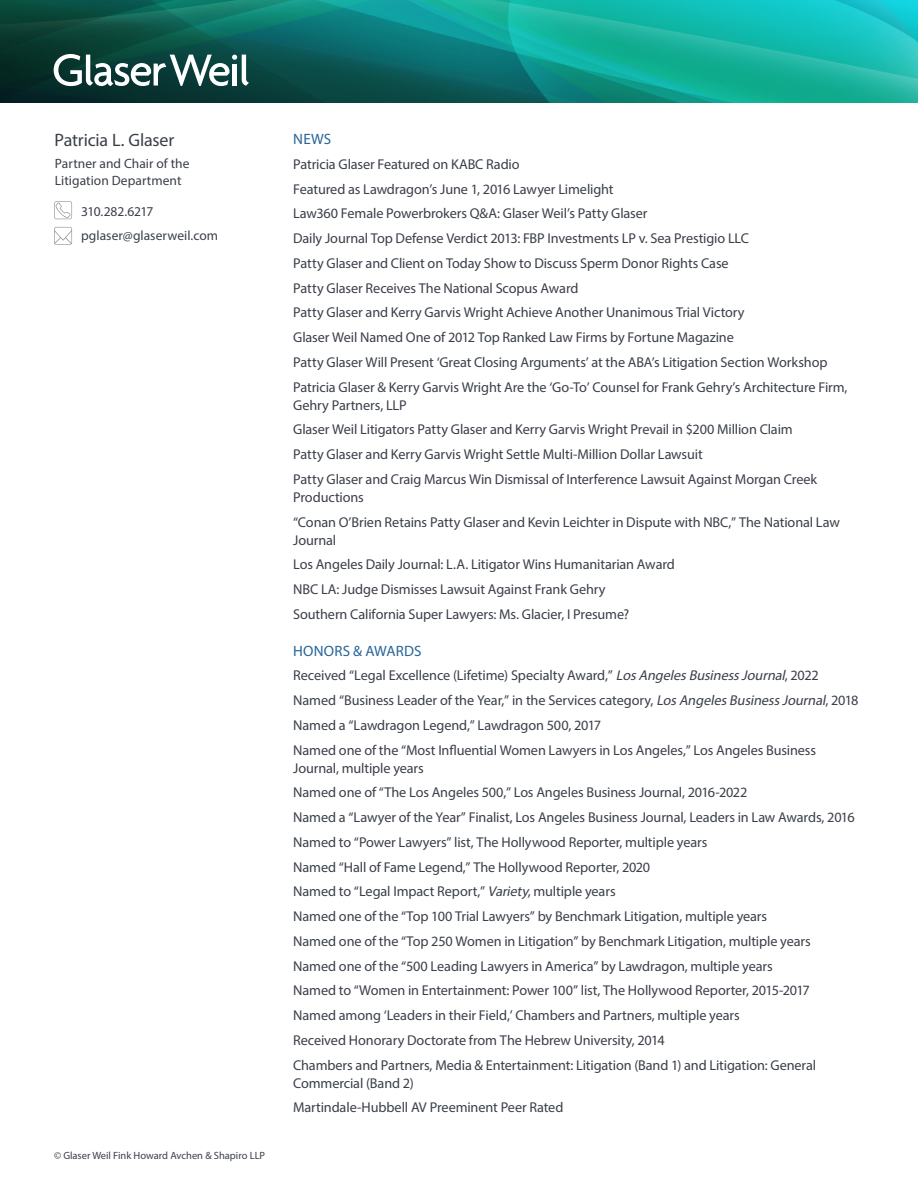
<style>
.page{position:relative;width:918px;height:1188px;background:#fff}
.page>*{position:absolute;margin:0;border:0;box-sizing:border-box;transform-origin:0 0}
.Name_small{font:18px "Myriad Pro";letter-spacing:-.01em;color:#3a3f49}
.Subhead{font:15px "Myriad Pro";letter-spacing:.015em;color:#286498}
.Body_text{font:15px "Myriad Pro";color:#286498}
.Body_text-2{font:14.25px/18px "Myriad Pro";letter-spacing:-.01em;color:#3a3f49}
.Title_small{font:13.5px/16.5px "Myriad Pro";letter-spacing:.005em;color:#3a3f49}
.Contact_small{font:13.5px "Myriad Pro";color:#3a3f49}
.Name_small-2{font:13.5px "Myriad Pro";letter-spacing:-.04em;color:#3a3f49}
.t1{font:10.5px "Myriad Pro";color:#3a3f49}
.s1{font-style:italic}
</style>
<div class="page">
<img style="left:0;top:0;width:918px;height:103px">
<svg style="left:54px;top:54px;width:195px;height:32px"></svg>
<svg style="left:54px;top:201px;width:18px;height:18px"></svg>
<svg style="left:54px;top:227px;width:18px;height:18px"></svg>
<p class="Name_small" style="left:55px;top:129px;width:121px">Patricia L. Glaser</p>
<p class="Title_small" style="left:55px;top:155px;width:136px">Partner and Chair of the<br>Litigation Department</p>
<p class="Name_small-2" style="left:81px;top:203px;width:74px">310.282.6217</p>
<p class="Contact_small" style="left:81px;top:228px;width:139px">pglaser@glaserweil.com</p>
<p class="t1" style="left:54px;top:1149px;width:213px">© Glaser Weil Fink Howard Avchen &amp; Shapiro LLP</p>
<p class="Body_text" style="left:293px;top:130px;width:39px">NEWS</p>
<p class="Body_text-2" style="left:293px;top:155px;width:228px">Patricia Glaser Featured on KABC Radio</p>
<p class="Body_text-2" style="left:293px;top:180px;width:322px">Featured as Lawdragon’s June 1, 2016 Lawyer Limelight</p>
<p class="Body_text-2" style="left:293px;top:204px;width:356px">Law360 Female Powerbrokers Q&amp;A: Glaser Weil’s Patty Glaser</p>
<p class="Body_text-2" style="left:293px;top:229px;width:457px">Daily Journal Top Defense Verdict 2013: FBP Investments LP v. Sea Prestigio LLC</p>
<p class="Body_text-2" style="left:293px;top:254px;width:437px">Patty Glaser and Client on Today Show to Discuss Sperm Donor Rights Case</p>
<p class="Body_text-2" style="left:293px;top:279px;width:287px">Patty Glaser Receives The National Scopus Award</p>
<p class="Body_text-2" style="left:293px;top:303px;width:453px">Patty Glaser and Kerry Garvis Wright Achieve Another Unanimous Trial Victory</p>
<p class="Body_text-2" style="left:293px;top:328px;width:442px">Glaser Weil Named One of 2012 Top Ranked Law Firms by Fortune Magazine</p>
<p class="Body_text-2" style="left:293px;top:353px;width:536px">Patty Glaser Will Present ‘Great Closing Arguments’ at the ABA’s Litigation Section Workshop</p>
<p class="Body_text-2" style="left:293px;top:378px;width:556px">Patricia Glaser &amp; Kerry Garvis Wright Are the ‘Go-To’ Counsel for Frank Gehry’s Architecture Firm,<br>Gehry Partners, LLP</p>
<p class="Body_text-2" style="left:293px;top:420px;width:501px">Glaser Weil Litigators Patty Glaser and Kerry Garvis Wright Prevail in $200 Million Claim</p>
<p class="Body_text-2" style="left:293px;top:445px;width:411px">Patty Glaser and Kerry Garvis Wright Settle Multi-Million Dollar Lawsuit</p>
<p class="Body_text-2" style="left:293px;top:470px;width:526px">Patty Glaser and Craig Marcus Win Dismissal of Interference Lawsuit Against Morgan Creek<br>Productions</p>
<p class="Body_text-2" style="left:293px;top:513px;width:548px">“Conan O’Brien Retains Patty Glaser and Kevin Leichter in Dispute with NBC,” The National Law<br>Journal</p>
<p class="Body_text-2" style="left:293px;top:555px;width:383px">Los Angeles Daily Journal: L.A. Litigator Wins Humanitarian Award</p>
<p class="Body_text-2" style="left:293px;top:580px;width:314px">NBC LA: Judge Dismisses Lawsuit Against Frank Gehry</p>
<p class="Body_text-2" style="left:293px;top:605px;width:338px">Southern California Super Lawyers: Ms. Glacier, I Presume?</p>
<p class="Subhead" style="left:293px;top:641px;width:130px">HONORS &amp; AWARDS</p>
<p class="Body_text-2" style="left:293px;top:666px;width:527px">Received “Legal Excellence (Lifetime) Specialty Award,” <span class="s1">LosAngelesBusinessJournal</span>, 2022</p>
<p class="Body_text-2" style="left:293px;top:691px;width:567px">Named “Business Leader of the Year,” in the Services category, <span class="s1">LosAngelesBusinessJournal</span>, 2018</p>
<p class="Body_text-2" style="left:293px;top:716px;width:310px">Named a “Lawdragon Legend,” Lawdragon 500, 2017</p>
<p class="Body_text-2" style="left:293px;top:741px;width:524px">Named one of the “Most Influential Women Lawyers in Los Angeles,” Los Angeles Business<br>Journal, multiple years</p>
<p class="Body_text-2" style="left:293px;top:783px;width:456px">Named one of “The Los Angeles 500,” Los Angeles Business Journal, 2016-2022</p>
<p class="Body_text-2" style="left:293px;top:808px;width:563px">Named a “Lawyer of the Year” Finalist, Los Angeles Business Journal, Leaders in Law Awards, 2016</p>
<p class="Body_text-2" style="left:293px;top:833px;width:416px">Named to “Power Lawyers” list, The Hollywood Reporter, multiple years</p>
<p class="Body_text-2" style="left:293px;top:858px;width:359px">Named “Hall of Fame Legend,” The Hollywood Reporter, 2020</p>
<p class="Body_text-2" style="left:293px;top:882px;width:324px">Named to “Legal Impact Report,” <span class="s1">Variety</span>, multiple years</p>
<p class="Body_text-2" style="left:293px;top:907px;width:476px">Named one of the “Top 100 Trial Lawyers” by Benchmark Litigation, multiple years</p>
<p class="Body_text-2" style="left:293px;top:932px;width:519px">Named one of the “Top 250 Women in Litigation” by Benchmark Litigation, multiple years</p>
<p class="Body_text-2" style="left:293px;top:957px;width:481px">Named one of the “500 Leading Lawyers in America” by Lawdragon, multiple years</p>
<p class="Body_text-2" style="left:293px;top:981px;width:518px">Named to “Women in Entertainment: Power 100” list, The Hollywood Reporter, 2015-2017</p>
<p class="Body_text-2" style="left:293px;top:1006px;width:448px">Named among ‘Leaders in their Field,’ Chambers and Partners, multiple years</p>
<p class="Body_text-2" style="left:293px;top:1031px;width:373px">Received Honorary Doctorate from The Hebrew University, 2014</p>
<p class="Body_text-2" style="left:293px;top:1056px;width:525px">Chambers and Partners, Media &amp; Entertainment: Litigation (Band 1) and Litigation: General<br>Commercial (Band 2)</p>
<p class="Body_text-2" style="left:293px;top:1098px;width:272px">Martindale-Hubbell AV Preeminent Peer Rated</p>
</div>
